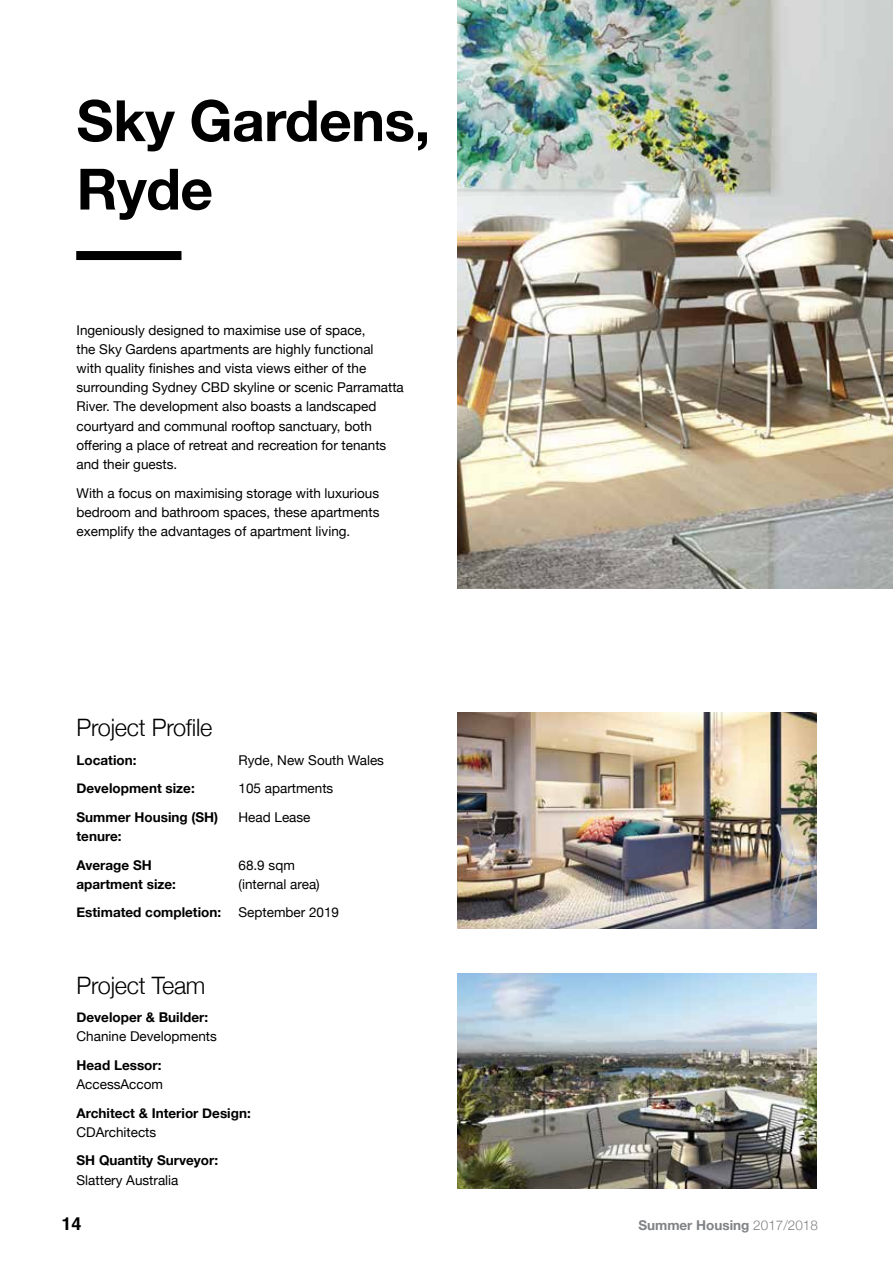
<style>
.page{position:relative;width:893px;height:1263px;background:#fff}
.page>*{position:absolute;margin:0;border:0;box-sizing:border-box;transform-origin:0 0}
.t1{font:700 57px/68.4px "Helvetica Neue";letter-spacing:-.01em;color:#000}
.t2{font:300 24px "Helvetica Neue";letter-spacing:-.01em;color:#000}
.t3{font:700 18px "Helvetica";color:#000}
.t4{font:13.5px/19.2px "Helvetica Neue";color:#000}
.t5{font:700 13.5px/28.5px "Helvetica Neue";color:#000}
.t6{font:700 13.5px "Helvetica Neue";color:#808285}
.s1{font-weight:300}
</style>
<div class="page">
<img style="left:457px;top:973px;width:359px;height:215px">
<img style="left:457px;top:713px;width:360px;height:215px">
<div style="left:76px;top:251px;width:105px;height:9px;background:#000"></div>
<img style="left:457px;top:0;width:436px;height:589px">
<h1 class="t1" style="left:77px;top:88px;width:355px">Sky Gardens,<br>Ryde</h1>
<p class="t4" style="left:77px;top:321px;width:329px">Ingeniously designed to maximise use of space,<br>the Sky Gardens apartments are highly functional<br>with quality finishes and vista views either of the surrounding Sydney CBD skyline or scenic Parramatta River. The development also boasts a landscaped courtyard and communal rooftop sanctuary, both offering a place of retreat and recreation for tenants and their guests.</p>
<p class="t4" style="left:77px;top:484px;width:304px;text-align:justify">With a focus on maximising storage with luxurious bedroom and bathroom spaces, these apartments exemplify the advantages of apartment living.</p>
<h2 class="t2" style="left:77px;top:708px;width:137px">Project Profile</h2>
<p class="t5" style="left:77px;top:746px;width:61px">Location:</p>
<p class="t4" style="left:239px;top:751px;width:147px">Ryde, New South Wales</p>
<p class="t5" style="left:77px;top:774px;width:120px">Development size:</p>
<p class="t4" style="left:239px;top:779px;width:96px">105 apartments</p>
<p class="t5" style="left:77px;top:803px;width:143px">Summer Housing (SH)</p>
<p class="t4" style="left:239px;top:808px;width:74px">Head Lease</p>
<p class="t5" style="left:77px;top:822px;width:77px">tenure:<br>Average SH</p>
<p class="t4" style="left:239px;top:856px;width:58px">68.9 sqm</p>
<p class="t5" style="left:77px;top:870px;width:101px">apartment size:</p>
<p class="t4" style="left:239px;top:875px;width:83px">(internal area)</p>
<p class="t5" style="left:77px;top:898px;width:146px">Estimated completion:</p>
<p class="t4" style="left:239px;top:904px;width:102px">September 2019</p>
<h2 class="t2" style="left:77px;top:966px;width:131px">Project Team</h2>
<p class="t5" style="left:77px;top:1003px;width:133px">Developer &amp; Builder:</p>
<p class="t4" style="left:77px;top:1028px;width:142px">Chanine Developments</p>
<p class="t5" style="left:77px;top:1051px;width:87px">Head Lessor:</p>
<p class="t4" style="left:77px;top:1075px;width:88px">AccessAccom</p>
<p class="t5" style="left:77px;top:1099px;width:176px">Architect &amp; Interior Design:</p>
<p class="t4" style="left:77px;top:1123px;width:81px">CDArchitects</p>
<p class="t5" style="left:77px;top:1147px;width:143px">SH Quantity Surveyor:</p>
<p class="t4" style="left:77px;top:1171px;width:103px">Slattery Australia</p>
<h3 class="t3" style="left:61px;top:1209px;width:22px">14</h3>
<p class="t6" style="left:638px;top:1214px;width:181px">Summer Housing <span class="s1">2017/2018</span></p>
</div>
